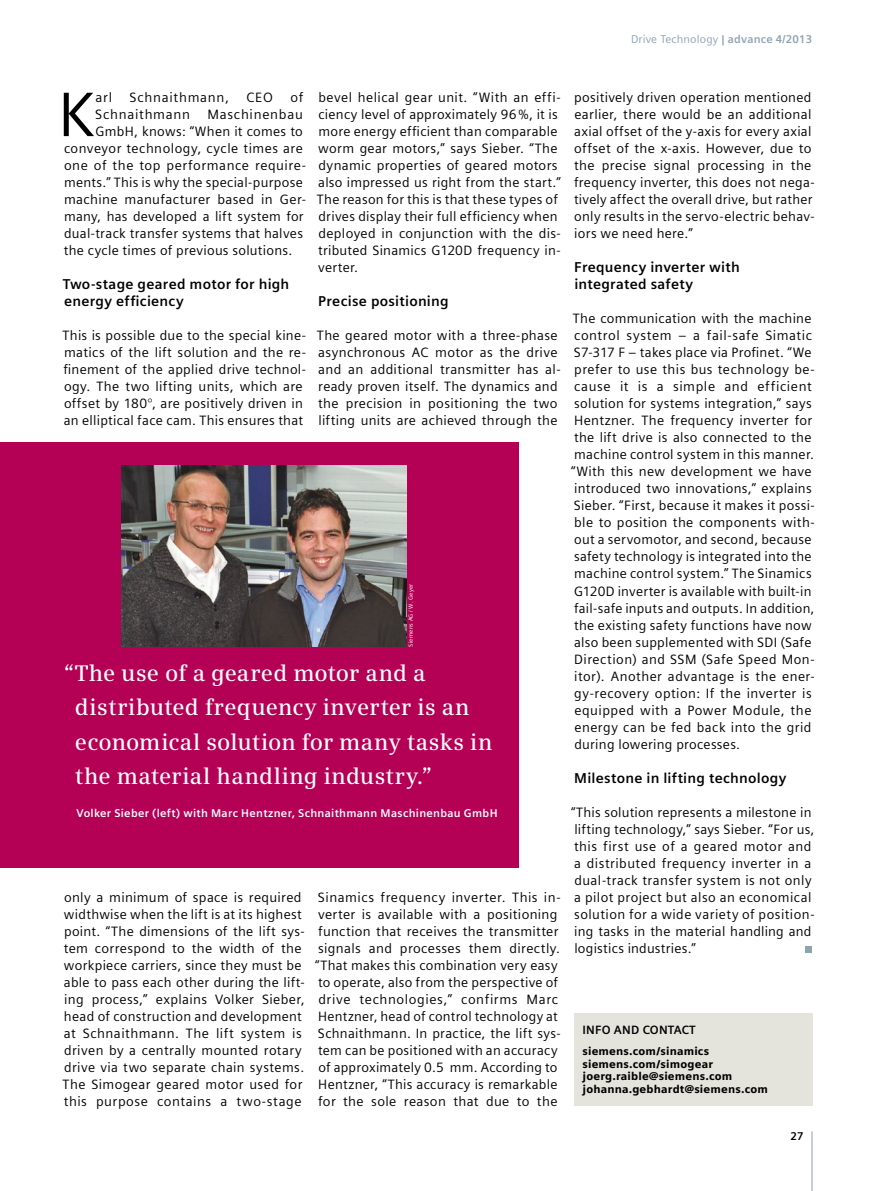
<style>
.page{position:relative;width:893px;height:1191px;background:#fff}
.page>*{position:absolute;margin:0;border:0;box-sizing:border-box;transform-origin:0 0}
.t1{font:62.7px "Siemens Sans";color:#000}
.t2{font:600 22.5px/34.5px "Siemens Serif";letter-spacing:.01em;color:#fff}
.t3{font:700 14.25px/17px "Siemens Sans";letter-spacing:.02em;color:#000}
.t4{font:13.5px/17px "Siemens Sans";letter-spacing:.025em;color:#000}
.t5{font:13.5px "Siemens Sans";letter-spacing:.05em;color:#000}
.t6{font:13.5px "Siemens Sans";letter-spacing:.055em;color:#000}
.t7{font:700 12px "Siemens Sans";letter-spacing:.015em;color:#000}
.t8{font:900 11.25px/12.8px "Siemens Sans";letter-spacing:.015em;color:#000}
.t9{font:700 11.25px "Siemens Sans";letter-spacing:.03em;color:#fff}
.t10{font:11.25px "Siemens Sans";letter-spacing:.015em;color:#8ca3b0}
.t11{font:700 11.25px "Siemens Sans";color:#000}
.t12{font:6px "Siemens Sans";letter-spacing:.035em;color:#fff}
.s1{font-weight:700}
</style>
<div class="page">
<hr style="left:812px;top:1131px;width:1px;height:60px;background:#8ca3b0">
<div style="left:574px;top:1013px;width:238px;height:93px;background:#e4e4dd"></div>
<div style="left:0;top:442px;width:518px;height:425px;background:#b40055"></div>
<div style="left:805px;top:946px;width:7px;height:6px;background:#8ca3b0"></div>
<img style="left:121px;top:465px;width:285px;height:181px">
<p class="t10" style="left:631px;top:32px;width:183px">Drive Technology <span class="s1">| advance 4/2013</span></p>
<h1 class="t1" style="left:58px;top:79px;width:38px">K</h1>
<p class="t4" style="left:96px;top:89px;width:18px">arl</p>
<p class="t5" style="left:130px;top:90px;width:101px">Schnaithmann,</p>
<p class="t4" style="left:246px;top:89px;width:28px">CEO</p>
<p class="t4" style="left:290px;top:89px;width:14px">of</p>
<p class="t5" style="left:95px;top:107px;width:96px">Schnaithmann</p>
<p class="t6" style="left:207px;top:107px;width:97px">Maschinenbau</p>
<p class="t4" style="left:95px;top:123px;width:209px">GmbH, knows: “When it comes to</p>
<p class="t4" style="left:64px;top:140px;width:240px">conveyor technology, cycle times are</p>
<p class="t4" style="left:64px;top:157px;width:244px">one of the top performance require-</p>
<p class="t4" style="left:64px;top:174px;width:240px">ments.” This is why the special-purpose</p>
<p class="t4" style="left:64px;top:191px;width:244px">machine manufacturer based in Ger-</p>
<p class="t4" style="left:64px;top:208px;width:241px">many, has developed a lift system for</p>
<p class="t4" style="left:64px;top:225px;width:240px">dual-track transfer systems that halves</p>
<p class="t4" style="left:64px;top:242px;width:230px">the cycle times of previous solutions.</p>
<p class="t3" style="left:63px;top:276px;width:228px">Two-stage geared motor for high energy efficiency</p>
<p class="t4" style="left:63px;top:327px;width:245px">This is possible due to the special kine&shy;matics of the lift solution and the re&shy;finement of the applied drive technol&shy;ogy. The two lifting units, which are offset by 180°, are positively driven in an elliptical face cam. This ensures that</p>
<p class="t4" style="left:317px;top:89px;width:245px">bevel helical gear unit. “With an effi&shy;ciency level of approximately 96 %, it is more energy efficient than comparable worm gear motors,” says Sieber. “The dynamic properties of geared motors also impressed us right from the start.” The reason for this is that these types of drives display their full efficiency when deployed in conjunction with the dis&shy;tributed Sinamics G120D frequency in&shy;verter.</p>
<p class="t3" style="left:318px;top:293px;width:132px">Precise positioning</p>
<p class="t4" style="left:317px;top:327px;width:245px">The geared motor with a three-phase asynchronous AC motor as the drive and an additional transmitter has al&shy;ready proven itself. The dynamics and the precision in positioning the two lifting units are achieved through the</p>
<p class="t12" style="left:407px;top:646px;width:64px;rotate:-90deg">Siemens AG / W. Geyer</p>
<h2 class="t2" style="left:75px;top:656px;width:419px;text-indent:-11px">“The use of a geared motor and a distributed frequency inverter is an economical solution for many tasks in the material handling industry.”</h2>
<p class="t9" style="left:77px;top:806px;width:423px">Volker Sieber (left) with Marc Hentzner, Schnaithmann Maschinenbau GmbH</p>
<p class="t4" style="left:63px;top:888px;width:244px">only a minimum of space is required widthwise when the lift is at its highest point. “The dimensions of the lift sys&shy;tem correspond to the width of the workpiece carriers, since they must be able to pass each other during the lift&shy;ing process,” explains Volker Sieber, head of construction and development at Schnaithmann. The lift system is driven by a centrally mounted rotary drive via two separate chain systems.<br>The Simogear geared motor used for this purpose contains a two-stage</p>
<p class="t4" style="left:315px;top:888px;width:247px">Sinamics frequency inverter. This in&shy;verter is available with a positioning function that receives the transmitter signals and processes them directly. “That makes this combination very easy to operate, also from the perspective of drive technologies,” confirms Marc Hentzner, head of control technology at Schnaithmann. In practice, the lift sys&shy;tem can be positioned with an accuracy of approximately 0.5 mm. According to Hentzner, “This accuracy is remarkable for the sole reason that due to the</p>
<p class="t4" style="left:574px;top:89px;width:242px">positively driven operation mentioned earlier, there would be an additional axial offset of the y-axis for every axial offset of the x-axis. However, due to the precise signal processing in the frequency inverter, this does not nega&shy;tively affect the overall drive, but rather only results in the servo-electric behav&shy;iors we need here.”</p>
<p class="t3" style="left:574px;top:259px;width:167px">Frequency inverter with integrated safety</p>
<p class="t4" style="left:571px;top:310px;width:245px">The communication with the machine control system – a fail-safe Simatic S7-317 F – takes place via Profinet. “We prefer to use this bus technology be&shy;cause it is a simple and efficient solution for systems integration,” says Hentzner. The frequency inverter for the lift drive is also connected to the machine control system in this manner. “With this new development we have introduced two innovations,” explains Sieber. “First, because it makes it possi&shy;ble to position the components with&shy;out a servomotor, and second, because safety technology is integrated into the machine control system.” The Sinamics G120D inverter is available with built-in fail-safe inputs and outputs. In addition, the existing safety functions have now also been supplemented with SDI (Safe Direction) and SSM (Safe Speed Mon&shy;itor). Another advantage is the ener&shy;gy-recovery option: If the inverter is equipped with a Power Module, the energy can be fed back into the grid during lowering processes.</p>
<p class="t3" style="left:574px;top:769px;width:214px">Milestone in lifting technology</p>
<p class="t4" style="left:571px;top:803px;width:245px">“This solution represents a milestone in lifting technology,” says Sieber. “For us, this first use of a geared motor and a distributed frequency inverter in a dual-track transfer system is not only a pilot project but also an economical solution for a wide variety of position&shy;ing tasks in the material handling and logistics industries.”</p>
<p class="t7" style="left:583px;top:1022px;width:115px">Info And ContaCt</p>
<p class="t8" style="left:583px;top:1044px;width:187px">siemens.com/sinamics siemens.com/simogear joerg.raible@siemens.com johanna.gebhardt@siemens.com</p>
<p class="t7" style="left:583px;top:1048px;width:116px">Info und Kontakt</p>
<p class="t8" style="left:583px;top:1070px;width:116px">siemens.de/lor name@siemens.com</p>
<p class="t11" style="left:790px;top:1129px;width:15px">27</p>
</div>
